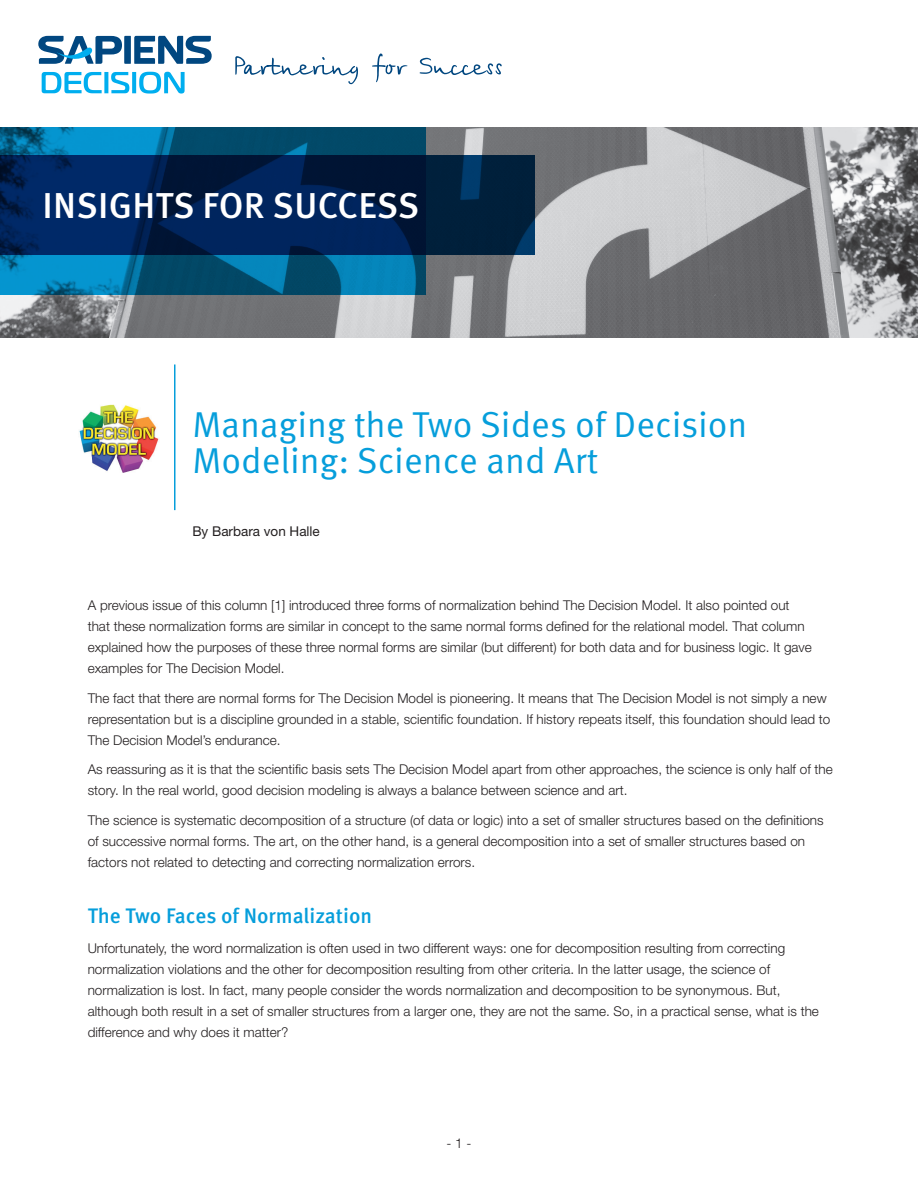
<style>
.page{position:relative;width:918px;height:1188px;background:#fff}
.page>*{position:absolute;margin:0;border:0;box-sizing:border-box;transform-origin:0 0}
.t1{font:36px/36px "Meta Pro Norm";color:#069edb}
.t2{font:500 36px "Meta Pro";letter-spacing:.01em;color:#fff}
.t3{font:500 21px "Meta Pro";color:#069edb}
.t4{font:300 13.5px/21px "Helvetica Neue LT Std";color:#231f20}
.t5{font:13.5px "Helvetica Neue LT Std";color:#231f20}
</style>
<div class="page">
<img style="left:79px;top:404px;width:80px;height:68px">
<hr style="left:174px;top:364px;width:2px;height:146px;background:#069edb">
<img style="left:1px;top:128px;width:917px;height:210px">
<svg style="left:0;top:128px;width:426px;height:167px;background:#036993"></svg>
<svg style="left:0;top:155px;width:534px;height:100px;background:#00214f"></svg>
<svg style="left:235px;top:53px;width:267px;height:31px"></svg>
<svg style="left:38px;top:36px;width:174px;height:28px"></svg>
<svg style="left:42px;top:72px;width:143px;height:22px"></svg>
<h1 class="t2" style="left:43px;top:178px;width:378px">INSIGHTS FOR SUCCESS</h1>
<h1 class="t1" style="left:192px;top:404px;width:557px">Managing the Two Sides of Decision<br>Modeling: Science and Art</h1>
<p class="t5" style="left:192px;top:523px;width:129px">By Barbara von Halle</p>
<p class="t4" style="left:88px;top:595px;width:726px">A previous issue of this column [1] introduced three forms of normalization behind The Decision Model. It also pointed out that these normalization forms are similar in concept to the same normal forms defined for the relational model. That column explained how the purposes of these three normal forms are similar (but different) for both data and for business logic. It gave examples for The Decision Model.</p>
<p class="t4" style="left:88px;top:687px;width:744px">The fact that there are normal forms for The Decision Model is pioneering. It means that The Decision Model is not simply a new representation but is a discipline grounded in a stable, scientific foundation. If history repeats itself, this foundation should lead to<br>The Decision Model’s endurance.</p>
<p class="t4" style="left:88px;top:759px;width:747px">As reassuring as it is that the scientific basis sets The Decision Model apart from other approaches, the science is only half of the story. In the real world, good decision modeling is always a balance between science and art.</p>
<p class="t4" style="left:88px;top:809px;width:737px">The science is systematic decomposition of a structure (of data or logic) into a set of smaller structures based on the definitions of successive normal forms. The art, on the other hand, is a general decomposition into a set of smaller structures based on factors not related to detecting and correcting normalization errors.</p>
<h2 class="t3" style="left:88px;top:900px;width:286px">The Two Faces of Normalization</h2>
<p class="t4" style="left:88px;top:937px;width:733px">Unfortunately, the word normalization is often used in two different ways: one for decomposition resulting from correcting normalization violations and the other for decomposition resulting from other criteria. In the latter usage, the science of normalization is lost. In fact, many people consider the words normalization and decomposition to be synonymous. But, although both result in a set of smaller structures from a larger one, they are not the same. So, in a practical sense, what is the difference and why does it matter?</p>
<p class="t4" style="left:446px;top:1133px;width:27px">- 1 -</p>
</div>
